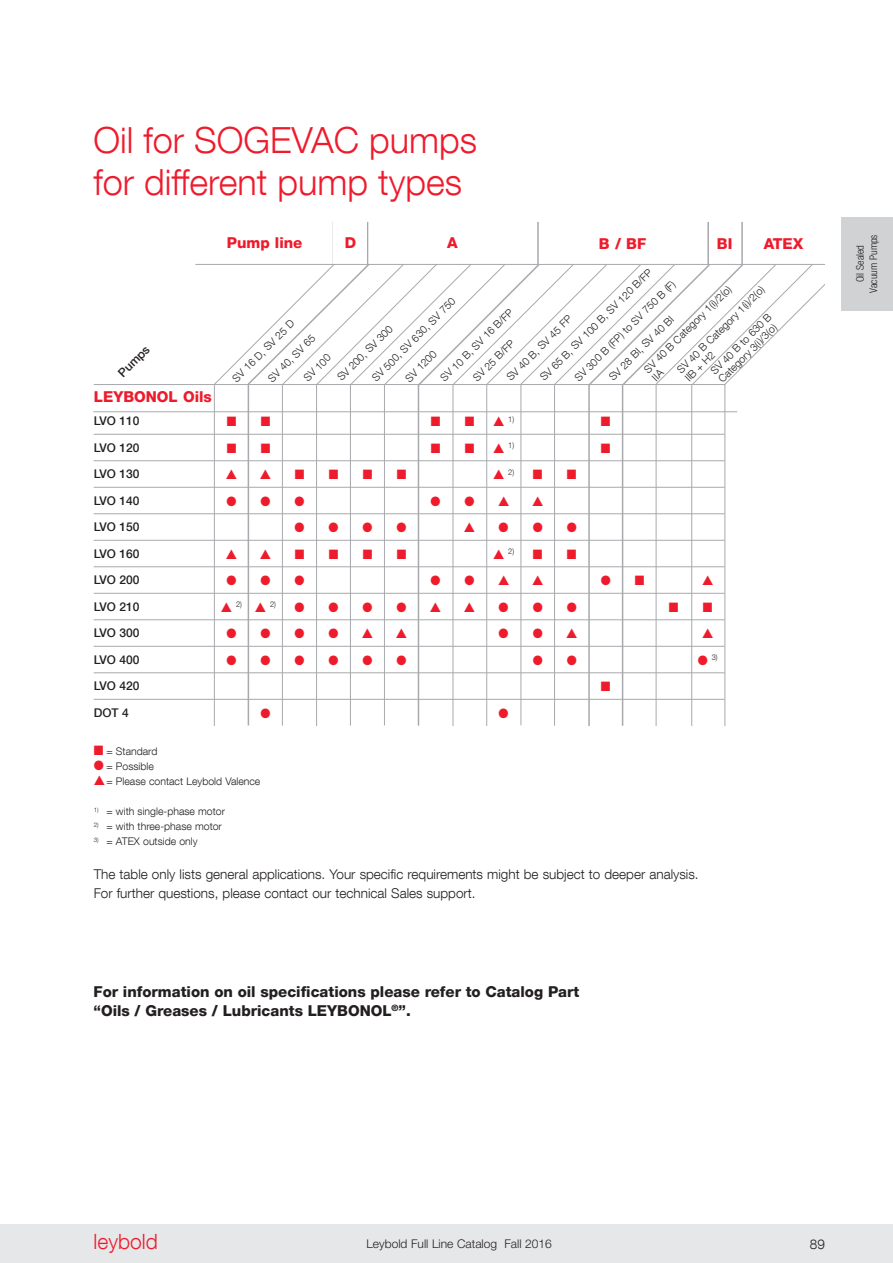
<style>
.page{position:relative;width:893px;height:1263px;background:#fff}
.page>*{position:absolute;margin:0;border:0;box-sizing:border-box;transform-origin:0 0}
.Untertitel{font:300 36px "Helvetica Neue LT Com";color:#ee1b2c}
.t1{font:300 21px "Helvetica Neue LT Com";color:#ee1b2c}
.Merkmale{font:800 15px/18.8px "Helvetica Neue LT Com";color:#231f20}
.t2{font:800 15px "Helvetica Neue LT Com";color:#ee1b2c}
.t3{font:300 13.5px/18.8px "Helvetica Neue LT Com";color:#231f20}
.t4{font:13.5px "Zapf Dingbats";color:#ee1b2c;scale:.94 1}
.t5{font:500 12px "Helvetica Neue LT Com";color:#231f20}
.t6{font:300 12px "Helvetica Neue LT Std";color:#231f20}
.t7{font:300 10.5px/11.2px "Helvetica Neue LT Com";color:#231f20}
.t8{font:300 condensed 10.5px/13.5px "Helvetica Neue LT Com";color:#231f20;text-align:center}
.t9{font:300 condensed 10.5px/13.5px "Helvetica Neue LT Com";letter-spacing:-.025em;color:#231f20}
.t10{font:300 7.8px "Helvetica Neue LT Com";color:#231f20;scale:.94 1}
.s1{color:#ee1b2c}
</style>
<div class="page">
<div style="left:0;top:1225px;width:893px;height:38px;background:#e6e7e9"></div>
<hr style="left:94px;top:434px;width:631px;height:1px;background:#a8a9ad">
<hr style="left:94px;top:460px;width:631px;height:1px;background:#a8a9ad">
<hr style="left:94px;top:487px;width:631px;height:1px;background:#a8a9ad">
<hr style="left:94px;top:513px;width:631px;height:1px;background:#a8a9ad">
<hr style="left:94px;top:540px;width:631px;height:1px;background:#a8a9ad">
<hr style="left:94px;top:566px;width:631px;height:1px;background:#a8a9ad">
<hr style="left:94px;top:593px;width:631px;height:1px;background:#a8a9ad">
<hr style="left:94px;top:619px;width:631px;height:1px;background:#a8a9ad">
<hr style="left:94px;top:646px;width:631px;height:1px;background:#a8a9ad">
<hr style="left:94px;top:672px;width:631px;height:1px;background:#a8a9ad">
<hr style="left:94px;top:699px;width:631px;height:1px;background:#a8a9ad">
<hr style="left:316px;top:385px;width:1px;height:341px;background:#a8a9ad">
<hr style="left:453px;top:385px;width:1px;height:341px;background:#a8a9ad">
<hr style="left:486px;top:384px;width:1px;height:342px;background:#a8a9ad">
<hr style="left:521px;top:385px;width:1px;height:340px;background:#a8a9ad">
<hr style="left:588px;top:384px;width:2px;height:342px;background:#a8a9ad">
<hr style="left:622px;top:385px;width:1px;height:341px;background:#a8a9ad">
<hr style="left:656px;top:385px;width:1px;height:341px;background:#a8a9ad">
<hr style="left:691px;top:385px;width:1px;height:341px;background:#a8a9ad">
<hr style="left:724px;top:385px;width:1px;height:341px;background:#a8a9ad">
<hr style="left:554px;top:384px;width:1px;height:342px;background:#a8a9ad">
<hr style="left:248px;top:384px;width:1px;height:341px;background:#a8a9ad">
<hr style="left:418px;top:384px;width:1px;height:342px;background:#a8a9ad">
<hr style="left:384px;top:385px;width:1px;height:340px;background:#a8a9ad">
<hr style="left:350px;top:384px;width:1px;height:342px;background:#a8a9ad">
<hr style="left:282px;top:385px;width:1px;height:340px;background:#a8a9ad">
<hr style="left:214px;top:384px;width:1px;height:342px;background:#a8a9ad">
<svg style="left:213px;top:265px;width:239px;height:122px"></svg>
<svg style="left:783px;top:265px;width:42px;height:62px"></svg>
<hr style="left:707px;top:222px;width:2px;height:43px;background:#a8a9ad">
<hr style="left:741px;top:222px;width:2px;height:42px;background:#a8a9ad">
<hr style="left:537px;top:222px;width:2px;height:42px;background:#a8a9ad">
<hr style="left:333px;top:222px;width:1px;height:42px;background:#a8a9ad">
<hr style="left:93px;top:411px;width:644px;height:1px;background:#a8a9ad">
<hr style="left:94px;top:384px;width:631px;height:1px;background:#a8a9ad">
<div style="left:842px;top:217px;width:51px;height:93px;background:#d1d2d4"></div>
<hr style="left:367px;top:222px;width:1px;height:42px;background:#a8a9ad">
<hr style="left:195px;top:264px;width:630px;height:1px;background:#a8a9ad">
<svg style="left:247px;top:417px;width:3px;height:10px"></svg>
<svg style="left:452px;top:417px;width:2px;height:9px"></svg>
<svg style="left:247px;top:443px;width:3px;height:11px"></svg>
<svg style="left:452px;top:443px;width:2px;height:10px"></svg>
<svg style="left:247px;top:470px;width:3px;height:9px"></svg>
<svg style="left:247px;top:496px;width:3px;height:10px"></svg>
<svg style="left:452px;top:496px;width:2px;height:10px"></svg>
<svg style="left:520px;top:496px;width:2px;height:11px"></svg>
<svg style="left:486px;top:523px;width:2px;height:9px"></svg>
<svg style="left:247px;top:549px;width:3px;height:10px"></svg>
<svg style="left:247px;top:576px;width:3px;height:9px"></svg>
<svg style="left:452px;top:576px;width:2px;height:9px"></svg>
<svg style="left:520px;top:576px;width:2px;height:10px"></svg>
<svg style="left:621px;top:576px;width:3px;height:10px"></svg>
<svg style="left:452px;top:602px;width:2px;height:10px"></svg>
<svg style="left:520px;top:602px;width:2px;height:10px"></svg>
<svg style="left:691px;top:602px;width:2px;height:11px"></svg>
<svg style="left:247px;top:629px;width:3px;height:9px"></svg>
<svg style="left:520px;top:629px;width:2px;height:9px"></svg>
<svg style="left:247px;top:655px;width:3px;height:10px"></svg>
<svg style="left:452px;top:251px;width:331px;height:136px"></svg>
<p class="Untertitel" style="left:94px;top:118px;width:385px">Oil for SOGEVAC pumps</p>
<p class="Untertitel" style="left:94px;top:160px;width:370px">for different pump types</p>
<p class="t5" style="left:115px;top:370px;width:40px;rotate:-45deg">Pumps</p>
<p class="t2" style="left:94px;top:388px;width:119px">LEYBONOL Oils</p>
<p class="t2" style="left:345px;top:234px;width:13px">D</p>
<p class="t2" style="left:227px;top:234px;width:77px">Pump line</p>
<p class="t2" style="left:447px;top:234px;width:12px">A</p>
<p class="t2" style="left:599px;top:234px;width:49px">B / BF</p>
<p class="t2" style="left:717px;top:234px;width:17px">BI</p>
<p class="t2" style="left:764px;top:234px;width:41px">ATEX</p>
<p class="t7" style="left:538px;top:375px;width:155px;rotate:-45deg">SV 65 B, SV 100 B, SV 120 B/FP</p>
<p class="t7" style="left:572px;top:375px;width:139px;rotate:-45deg">SV 300 B (FP) to SV 750 B (F)</p>
<p class="t7" style="left:642px;top:367px;width:120px;rotate:-45deg">SV 40 B Category 1(i)/2(o)</p>
<p class="t7" style="left:675px;top:367px;width:120px;rotate:-45deg">SV 40 B Category 1(i)/2(o)</p>
<p class="t7" style="left:370px;top:375px;width:114px;rotate:-45deg">SV 500, SV 630, SV 750</p>
<p class="t7" style="left:438px;top:375px;width:99px;rotate:-45deg">SV 10 B, SV 16 B/FP</p>
<p class="t7" style="left:708px;top:368px;width:83px;rotate:-45deg">SV 40 B to 630 B<br>Category 3(i)/3(o)</p>
<p class="t7" style="left:504px;top:375px;width:89px;rotate:-45deg">SV 40 B, SV 45 FP</p>
<p class="t7" style="left:607px;top:374px;width:88px;rotate:-45deg">SV 28 BI, SV 40 BI</p>
<p class="t7" style="left:230px;top:376px;width:84px;rotate:-45deg">SV 16 D, SV 25 D</p>
<p class="t7" style="left:335px;top:375px;width:75px;rotate:-45deg">SV 200, SV 300</p>
<p class="t7" style="left:266px;top:376px;width:63px;rotate:-45deg">SV 40, SV 65</p>
<p class="t7" style="left:471px;top:375px;width:55px;rotate:-45deg">SV 25 B/FP</p>
<p class="t7" style="left:403px;top:376px;width:41px;rotate:-45deg">SV 1200</p>
<p class="t7" style="left:683px;top:375px;width:39px;rotate:-45deg">IIB + H2</p>
<p class="t7" style="left:301px;top:375px;width:35px;rotate:-45deg">SV 100</p>
<p class="t10" style="left:493px;top:414px;width:24px"><span class="s1">▲</span> 1)</p>
<p class="t4" style="left:601px;top:415px;width:12px">■</p>
<p class="t10" style="left:493px;top:441px;width:24px"><span class="s1">▲</span> 1)</p>
<p class="t4" style="left:601px;top:442px;width:12px">■</p>
<p class="t10" style="left:493px;top:467px;width:24px"><span class="s1">▲</span> 2)</p>
<p class="t5" style="left:94px;top:414px;width:47px">LVO 110</p>
<p class="t5" style="left:94px;top:440px;width:47px">LVO 120</p>
<p class="t5" style="left:94px;top:467px;width:47px">LVO 130</p>
<p class="t5" style="left:94px;top:493px;width:47px">LVO 140</p>
<p class="t5" style="left:94px;top:520px;width:47px">LVO 150</p>
<p class="t5" style="left:94px;top:546px;width:47px">LVO 160</p>
<p class="t5" style="left:94px;top:573px;width:47px">LVO 200</p>
<p class="t5" style="left:94px;top:599px;width:47px">LVO 210</p>
<p class="t5" style="left:94px;top:626px;width:47px">LVO 300</p>
<p class="t5" style="left:94px;top:652px;width:47px">LVO 400</p>
<p class="t5" style="left:94px;top:679px;width:47px">LVO 420</p>
<p class="t5" style="left:94px;top:705px;width:37px">DOT 4</p>
<p class="t7" style="left:94px;top:746px;width:65px"><span class="s1">■</span> = Standard</p>
<p class="t7" style="left:94px;top:761px;width:62px"><span class="s1">●</span> = Possible</p>
<p class="t7" style="left:94px;top:776px;width:168px"><span class="s1">▲</span>= Please contact Leybold Valence</p>
<p class="t7" style="left:94px;top:806px;width:133px"><sup>1)</sup> = with single-phase motor</p>
<p class="t7" style="left:94px;top:821px;width:130px"><sup>2)</sup> = with three-phase motor</p>
<p class="t7" style="left:94px;top:836px;width:106px"><sup>3)</sup> = ATEX outside only</p>
<p class="t3" style="left:94px;top:865px;width:604px">The table only lists general applications. Your specific requirements might be subject to deeper analysis.<br>For further questions, please contact our technical Sales support.</p>
<p class="t4" style="left:295px;top:495px;width:12px">●</p>
<p class="t10" style="left:493px;top:547px;width:24px"><span class="s1">▲</span> 2)</p>
<p class="t4" style="left:295px;top:574px;width:12px">●</p>
<p class="t10" style="left:221px;top:600px;width:60px"><span class="s1">▲</span>2) <span class="s1">▲</span>2)</p>
<p class="t4" style="left:567px;top:601px;width:12px">●</p>
<p class="t10" style="left:698px;top:653px;width:23px"><span class="s1">●</span> 3)</p>
<p class="t4" style="left:601px;top:680px;width:12px">■</p>
<p class="t4" style="left:260px;top:707px;width:12px">●</p>
<p class="t4" style="left:499px;top:707px;width:12px">●</p>
<p class="Merkmale" style="left:94px;top:982px;width:487px">For information on oil specifications please refer to Catalog Part “Oils / Greases / Lubricants LEYBONOL<sup>®</sup>”.</p>
<p class="t8" style="left:853px;top:293px;width:60px;rotate:-90deg">Oil Sealed<br>Vacuum Pumps</p>
<p class="t9" style="left:853px;top:289px;width:42px;text-indent:10px;rotate:-90deg">Oil Seal<br>Vacuum Pu</p>
<h2 class="t1" style="left:94px;top:1229px;width:66px">leybold</h2>
<p class="t6" style="left:367px;top:1236px;width:187px">Leybold Full Line Catalog Fall 2016</p>
<p class="t3" style="left:810px;top:1235px;width:17px">89</p>
</div>
